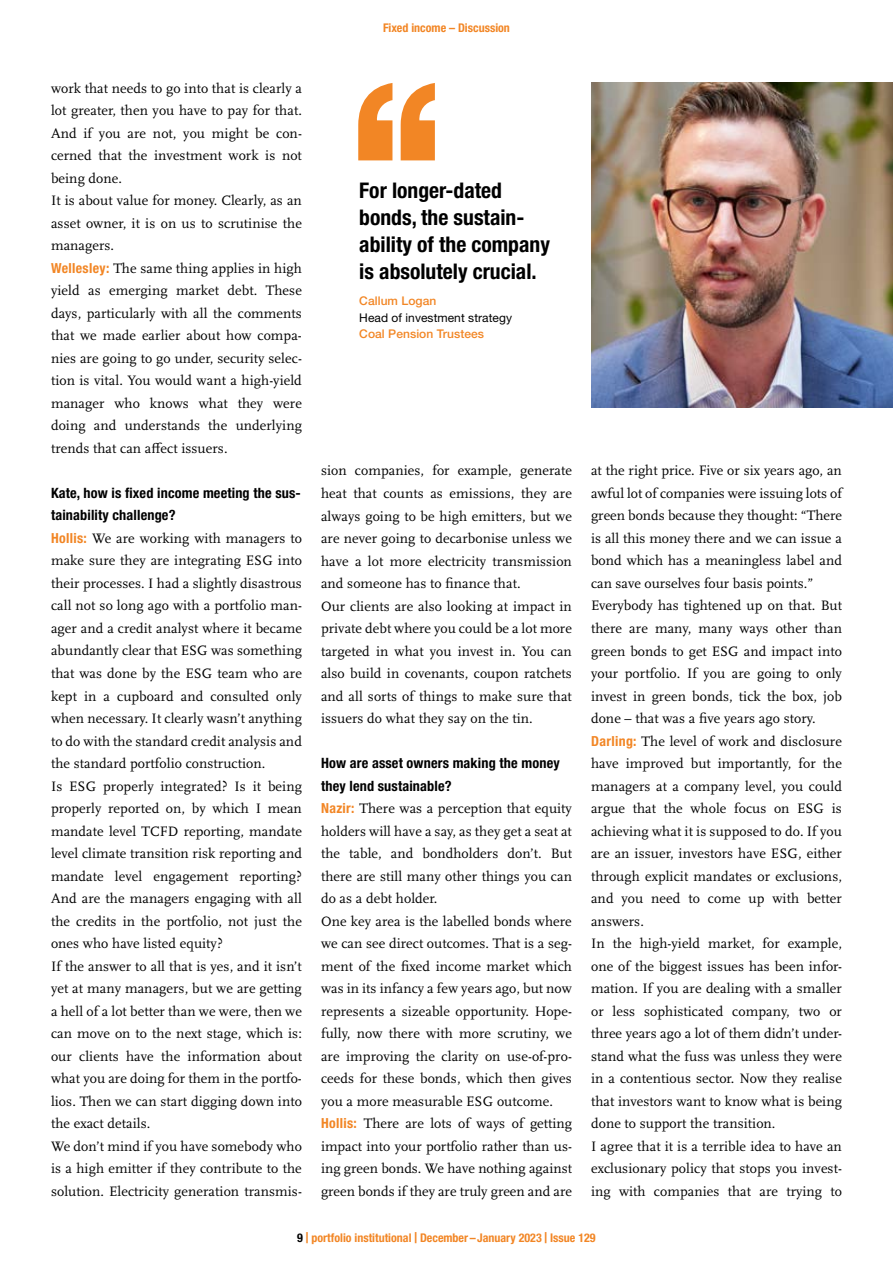
<style>
.page{position:relative;width:893px;height:1263px;background:#fff}
.page>*{position:absolute;margin:0;border:0;box-sizing:border-box;transform-origin:0 0}
.t1{font:700 condensed 21.6px/27px "Helvetica Neue LT Pro";color:#000}
.t2{font:14.25px/22.5px "Scala OT";letter-spacing:.005em;color:#000}
.t3{font:700 condensed 14.25px/22.5px "Helvetica Neue LT Pro";letter-spacing:.01em;color:#000}
.t4{font:700 condensed 12px "Helvetica Neue LT Pro";color:#f28625}
.t5{font:500 12px "Helvetica Neue LT Pro";letter-spacing:.005em;color:#f28625}
.t6{font:12px "Helvetica Neue LT Pro";letter-spacing:.005em;color:#000}
.s1{font-family:"Helvetica Neue LT Pro";font-weight:700;font-stretch:condensed;font-size:13.8px;color:#f28625}
.s2{color:#000}
.s3{font-size:15px}
</style>
<div class="page">
<svg style="left:358px;top:83px;width:34px;height:77px"></svg>
<svg style="left:401px;top:83px;width:34px;height:77px"></svg>
<img style="left:591px;top:83px;width:302px;height:325px">
<p class="t4" style="left:383px;top:20px;width:128px">Fixed income – Discussion</p>
<p class="t2" style="left:51px;top:77px;width:252px">work that needs to go into that is clearly a lot greater, then you have to pay for that.<br>And if you are not, you might be con&shy;cerned that the investment work is not being done.<br>It is about value for money. Clearly, as an asset owner, it is on us to scrutinise the managers.<br><span class="s1">Wellesley:</span> The same thing applies in high yield as emerging market debt. These days, particularly with all the comments that we made earlier about how compa&shy;nies are going to go under, security selec&shy;tion is vital. You would want a high-yield manager who knows what they were doing and understands the underlying trends that can affect issuers.</p>
<p class="t3" style="left:51px;top:482px;width:251px">Kate, how is fixed income meeting the sus&shy;tainability challenge?</p>
<p class="t2" style="left:51px;top:527px;width:252px"><span class="s1">Hollis:</span> We are working with managers to make sure they are integrating ESG into their processes. I had a slightly disastrous call not so long ago with a portfolio man&shy;ager and a credit analyst where it became abundantly clear that ESG was something that was done by the ESG team who are kept in a cupboard and consulted only when necessary. It clearly wasn’t anything to do with the standard credit analysis and the standard portfolio construction.<br>Is ESG properly integrated? Is it being properly reported on, by which I mean mandate level TCFD reporting, mandate level climate transition risk reporting and mandate level engagement reporting?<br>And are the managers engaging with all the credits in the portfolio, not just the ones who have listed equity?<br>If the answer to all that is yes, and it isn’t yet at many managers, but we are getting a hell of a lot better than we were, then we can move on to the next stage, which is: our clients have the information about what you are doing for them in the portfo&shy;lios. Then we can start digging down into the exact details.<br>We don’t mind if you have somebody who is a high emitter if they contribute to the solution. Electricity generation transmis-</p>
<h1 class="t1" style="left:359px;top:177px;width:192px">For longer-dated bonds, the sustain&shy;ability of the company is absolutely crucial.</h1>
<p class="t5" style="left:359px;top:293px;width:79px">Callum Logan</p>
<p class="t6" style="left:359px;top:310px;width:154px">Head of investment strategy</p>
<p class="t5" style="left:359px;top:327px;width:126px">Coal Pension Trustees</p>
<p class="t2" style="left:321px;top:460px;width:252px">sion companies, for example, generate heat that counts as emissions, they are always going to be high emitters, but we are never going to decarbonise unless we have a lot more electricity transmission and someone has to finance that.<br>Our clients are also looking at impact in private debt where you could be a lot more targeted in what you invest in. You can also build in covenants, coupon ratchets and all sorts of things to make sure that issuers do what they say on the tin.</p>
<p class="t3" style="left:321px;top:752px;width:240px">How are asset owners making the money they lend sustainable?</p>
<p class="t2" style="left:321px;top:797px;width:252px"><span class="s1">Nazir:</span> There was a perception that equity holders will have a say, as they get a seat at the table, and bondholders don’t. But there are still many other things you can do as a debt holder.<br>One key area is the labelled bonds where we can see direct outcomes. That is a seg&shy;ment of the fixed income market which was in its infancy a few years ago, but now represents a sizeable opportunity. Hope&shy;fully, now there with more scrutiny, we are improving the clarity on use-of-pro&shy;ceeds for these bonds, which then gives you a more measurable ESG outcome.<br><span class="s1">Hollis:</span> There are lots of ways of getting impact into your portfolio rather than us&shy;ing green bonds. We have nothing against green bonds if they are truly green and are</p>
<p class="t2" style="left:591px;top:460px;width:252px">at the right price. Five or six years ago, an awful lot of companies were issuing lots of green bonds because they thought: “There is all this money there and we can issue a bond which has a meaningless label and can save ourselves four basis points.” Everybody has tightened up on that. But there are many, many ways other than green bonds to get ESG and impact into your portfolio. If you are going to only invest in green bonds, tick the box, job done – that was a five years ago story.<br><span class="s1">Darling:</span> The level of work and disclosure have improved but importantly, for the managers at a company level, you could argue that the whole focus on ESG is achieving what it is supposed to do. If you are an issuer, investors have ESG, either through explicit mandates or exclusions, and you need to come up with better answers.<br>In the high-yield market, for example, one of the biggest issues has been infor&shy;mation. If you are dealing with a smaller or less sophisticated company, two or three years ago a lot of them didn’t under&shy;stand what the fuss was unless they were in a contentious sector. Now they realise that investors want to know what is being done to support the transition.<br>I agree that it is a terrible idea to have an exclusionary policy that stops you invest&shy;ing with companies that are trying to</p>
<p class="t4" style="left:297px;top:1230px;width:300px"><span class="s2">9</span> <span class="s3">|</span> portfolio institutional <span class="s3">|</span> December–January 2023 <span class="s3">|</span> Issue 129</p>
</div>
